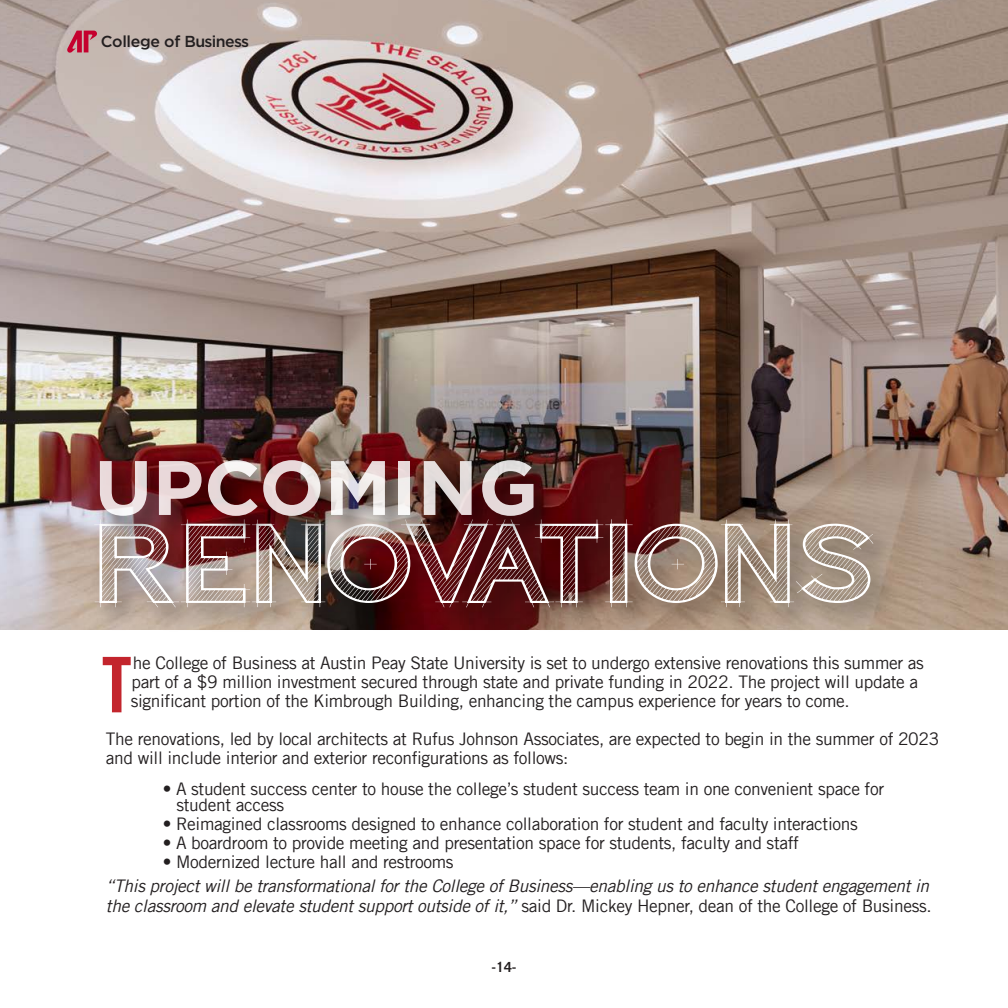
<style>
.page{position:relative;width:1008px;height:1008px;background:#fff}
.page>*{position:absolute;margin:0;border:0;box-sizing:border-box;transform-origin:0 0}
.t1{font:110.25px "Concept";color:#fff;scale:1.19 1}
.t2{font:700 77px "Gotham";color:#fff}
.t3{font:76.83px "Trade Gothic Bold Cond Twenty";color:#c3252d}
.t4{font:17.32px/18.9px "Trade Gothic LT";letter-spacing:-.02em;color:#231f20}
.t5{font:italic 17.32px/20.8px "Trade Gothic LT";letter-spacing:-.02em;color:#231f20}
.t6{font:500 15.92px "Gotham";letter-spacing:-.035em;color:#231f20}
.t7{font:700 14px "Trade Gothic LT";color:#231f20}
.s1{font-style:normal}
</style>
<div class="page">
<img style="left:0;top:0;width:1008px;height:629px">
<img style="left:81px;top:493px;width:831px;height:137px">
<img style="left:81px;top:437px;width:492px;height:126px">
<svg style="left:67px;top:31px;width:30px;height:22px"></svg>
<p class="t6" style="left:101px;top:30px;width:150px">College of Business</p>
<h2 class="t2" style="left:94px;top:443px;width:446px">UPCOMING</h2>
<h1 class="t1" style="left:94px;top:505px;width:659px">RENOVATIONS</h1>
<p class="t4" style="left:131px;top:653px;width:795px">he College of Business at Austin Peay State University is set to undergo extensive renovations this summer as part of a $9 million investment secured through state and private funding in 2022. The project will update a significant portion of the Kimbrough Building, enhancing the campus experience for years to come.</p>
<p class="t4" style="left:106px;top:729px;width:835px">The renovations, led by local architects at Rufus Johnson Associates, are expected to begin in the summer of 2023 and will include interior and exterior reconfigurations as follows:</p>
<p class="t4" style="left:177px;top:781px;width:709px;line-height:15.8px;text-indent:-14px">• A student success center to house the college’s student success team in one convenient space for student access</p>
<p class="t4" style="left:163px;top:814px;width:697px">• Reimagined classrooms designed to enhance collaboration for student and faculty interactions</p>
<p class="t4" style="left:163px;top:833px;width:638px">• A boardroom to provide meeting and presentation space for students, faculty and staff</p>
<p class="t4" style="left:163px;top:852px;width:292px">• Modernized lecture hall and restrooms</p>
<p class="t5" style="left:106px;top:875px;width:827px">“This project will be transformational for the College of Business—enabling us to enhance student engagement in the classroom and elevate student support outside of it,” <span class="s1">said Dr. Mickey Hepner, dean of the College of Business.</span></p>
<h3 class="t3" style="left:102px;top:638px;width:31px">T</h3>
<p class="t7" style="left:492px;top:958px;width:26px">-14-</p>
</div>
